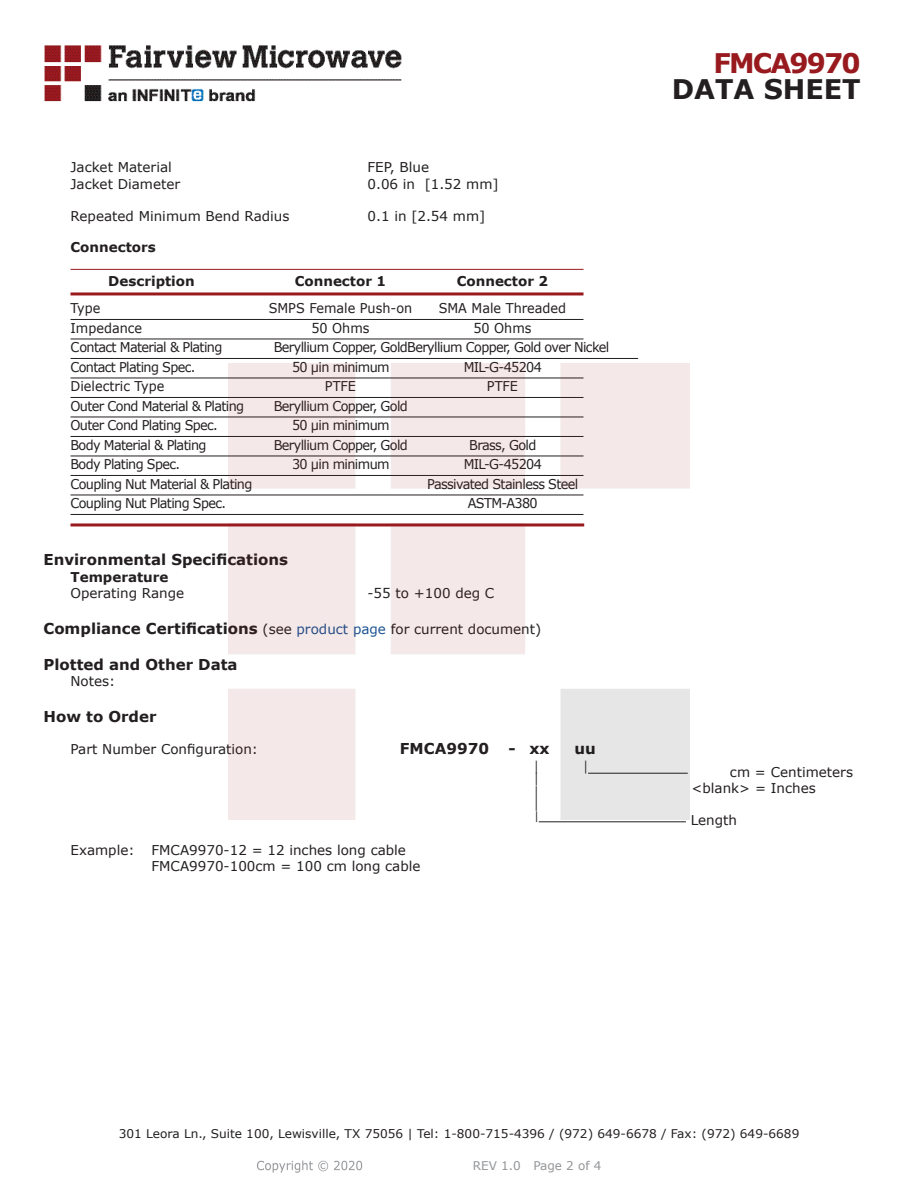
<style>
.page{position:relative;width:918px;height:1188px;background:#fff}
.page>*{position:absolute;margin:0;border:0;box-sizing:border-box;transform-origin:0 0}
.t1{font:700 27px "Verdana";color:#231f20}
.FM{font:700 27px "Verdana";letter-spacing:-.07em;color:#981a1e}
.Specs_Para{font:25.8px "Verdana";color:#231f20;scale:.39 1}
.Head1_for_Compliance{font:700 15px "Verdana";color:#231f20}
.Head1{font:700 15px "Verdana";color:#231f20}
.Specs_Para-2{font:700 15px "Verdana";color:#231f20}
.Table_Body_Connector{font:13.5px "Verdana";letter-spacing:-.05em;color:#231f20;scale:.95 1}
.Specs_Para-3{font:13.5px "Verdana";color:#231f20}
.Table_Body_Connector-2{font:13.5px "Verdana";color:#231f20;scale:.95 1}
.Table_Header_Connect{font:700 13.5px "Verdana";color:#231f20}
.Head2_after_Head1{font:700 13.5px "Verdana";color:#231f20}
.Head2{font:700 13.5px "Verdana";color:#231f20}
.Specs_Para-4{font:13.5px "Verdana";color:#231f20;scale:.75 1}
.t2{font:12px "Verdana";color:#231f20}
.REV_Info{font:12px "Verdana";color:#939598}
.Specs_Para-5{font:11.25px "Verdana";color:#231f20;scale:.86 1}
.s1{font-weight:400;font-size:13.5px}
.s2{font-weight:400;font-size:13.5px;color:#1a5392}
</style>
<div class="page">
<hr style="left:70px;top:269px;width:514px;height:1px;background:#981a1e">
<hr style="left:70px;top:292px;width:514px;height:3px;background:#981a1e">
<hr style="left:70px;top:319px;width:514px;height:1px;background:#231f20">
<hr style="left:70px;top:339px;width:514px;height:1px;background:#231f20">
<hr style="left:70px;top:358px;width:568px;height:1px;background:#231f20">
<hr style="left:70px;top:378px;width:514px;height:1px;background:#231f20">
<hr style="left:70px;top:397px;width:514px;height:1px;background:#231f20">
<hr style="left:70px;top:417px;width:514px;height:1px;background:#231f20">
<hr style="left:70px;top:436px;width:514px;height:1px;background:#231f20">
<hr style="left:70px;top:456px;width:514px;height:1px;background:#231f20">
<hr style="left:70px;top:475px;width:514px;height:1px;background:#231f20">
<hr style="left:70px;top:495px;width:514px;height:1px;background:#231f20">
<hr style="left:70px;top:514px;width:514px;height:1px;background:#231f20">
<hr style="left:70px;top:523px;width:514px;height:3px;background:#981a1e">
<hr style="left:539px;top:821px;width:147px;height:1px;background:#231f20">
<img style="left:257px;top:1160px;width:106px;height:13px">
<img style="left:228px;top:364px;width:462px;height:456px">
<img style="left:44px;top:45px;width:358px;height:57px">
<p class="Specs_Para-3" style="left:70px;top:158px;width:103px">Jacket Material</p>
<p class="Specs_Para-3" style="left:368px;top:158px;width:63px">FEP, Blue</p>
<p class="Specs_Para-3" style="left:70px;top:174px;width:111px">Jacket Diameter</p>
<p class="Specs_Para-3" style="left:368px;top:174px;width:133px">0.06 in [1.52 mm]</p>
<p class="Specs_Para-3" style="left:70px;top:207px;width:220px">Repeated Minimum Bend Radius</p>
<p class="Specs_Para-3" style="left:368px;top:207px;width:119px">0.1 in [2.54 mm]</p>
<p class="Head2" style="left:70px;top:238px;width:87px">Connectors</p>
<p class="Table_Header_Connect" style="left:108px;top:272px;width:88px">Description</p>
<p class="Table_Header_Connect" style="left:295px;top:272px;width:93px">Connector 1</p>
<p class="Table_Header_Connect" style="left:457px;top:272px;width:93px">Connector 2</p>
<p class="Table_Body_Connector" style="left:70px;top:299px;width:33px">Type</p>
<p class="Table_Body_Connector-2" style="left:269px;top:299px;width:153px">SMPS Female Push-on</p>
<p class="Table_Body_Connector-2" style="left:439px;top:299px;width:136px">SMA Male Threaded</p>
<p class="Table_Body_Connector-2" style="left:70px;top:319px;width:77px">Impedance</p>
<p class="Table_Body_Connector" style="left:311px;top:319px;width:63px">50 Ohms</p>
<p class="Table_Body_Connector" style="left:473px;top:319px;width:63px">50 Ohms</p>
<p class="Table_Body_Connector" style="left:70px;top:338px;width:161px">Contact Material &amp; Plating</p>
<p class="Table_Body_Connector" style="left:274px;top:338px;width:355px">Beryllium Copper, GoldBeryllium Copper, Gold over Nickel</p>
<p class="Table_Body_Connector" style="left:70px;top:358px;width:133px">Contact Plating Spec.</p>
<p class="Table_Body_Connector" style="left:292px;top:358px;width:104px">50 µin minimum</p>
<p class="Table_Body_Connector" style="left:464px;top:358px;width:84px">MIL-G-45204</p>
<p class="Table_Body_Connector-2" style="left:70px;top:377px;width:100px">Dielectric Type</p>
<p class="Table_Body_Connector" style="left:325px;top:377px;width:34px">PTFE</p>
<p class="Table_Body_Connector" style="left:487px;top:377px;width:34px">PTFE</p>
<p class="Table_Body_Connector" style="left:70px;top:397px;width:184px">Outer Cond Material &amp; Plating</p>
<p class="Table_Body_Connector" style="left:274px;top:397px;width:143px">Beryllium Copper, Gold</p>
<p class="Table_Body_Connector" style="left:70px;top:416px;width:157px">Outer Cond Plating Spec.</p>
<p class="Table_Body_Connector" style="left:292px;top:416px;width:104px">50 µin minimum</p>
<p class="Table_Body_Connector" style="left:70px;top:436px;width:145px">Body Material &amp; Plating</p>
<p class="Table_Body_Connector" style="left:274px;top:436px;width:143px">Beryllium Copper, Gold</p>
<p class="Table_Body_Connector" style="left:469px;top:436px;width:72px">Brass, Gold</p>
<p class="Table_Body_Connector" style="left:70px;top:455px;width:117px">Body Plating Spec.</p>
<p class="Table_Body_Connector" style="left:292px;top:455px;width:104px">30 µin minimum</p>
<p class="Table_Body_Connector" style="left:464px;top:455px;width:84px">MIL-G-45204</p>
<p class="Table_Body_Connector" style="left:70px;top:475px;width:193px">Coupling Nut Material &amp; Plating</p>
<p class="Table_Body_Connector" style="left:427px;top:475px;width:160px">Passivated Stainless Steel</p>
<p class="Table_Body_Connector" style="left:70px;top:494px;width:165px">Coupling Nut Plating Spec.</p>
<p class="Table_Body_Connector" style="left:468px;top:494px;width:75px">ASTM-A380</p>
<p class="FM" style="left:714px;top:44px;width:149px">FMCA9970</p>
<p class="t1" style="left:672px;top:70px;width:191px">DATA SHEET</p>
<p class="Head1" style="left:44px;top:549px;width:246px">Environmental Specifications</p>
<p class="Head2_after_Head1" style="left:70px;top:567px;width:100px">Temperature</p>
<p class="Specs_Para-3" style="left:70px;top:584px;width:115px">Operating Range</p>
<p class="Specs_Para-3" style="left:368px;top:584px;width:128px">-55 to +100 deg C</p>
<p class="Head1_for_Compliance" style="left:44px;top:618px;width:499px">Compliance Certifications <span class="s1">(see</span> <span class="s2">product page</span> <span class="s1">for current document)</span></p>
<p class="Head1_for_Compliance" style="left:44px;top:654px;width:196px">Plotted and Other Data</p>
<p class="Specs_Para-3" style="left:70px;top:672px;width:46px">Notes:</p>
<p class="Head1_for_Compliance" style="left:44px;top:706px;width:115px">How to Order</p>
<p class="Specs_Para-3" style="left:70px;top:739px;width:189px">Part Number Configuration:</p>
<p class="Specs_Para-2" style="left:400px;top:737px;width:91px">FMCA9970</p>
<p class="Specs_Para-2" style="left:509px;top:737px;width:43px">- xx</p>
<p class="Specs_Para-2" style="left:575px;top:737px;width:23px">uu</p>
<p class="Specs_Para-4" style="left:534px;top:756px;width:8px">|</p>
<p class="Specs_Para-4" style="left:584px;top:756px;width:8px">|</p>
<p class="Specs_Para-3" style="left:730px;top:762px;width:125px">cm = Centimeters</p>
<p class="Specs_Para-4" style="left:534px;top:769px;width:8px">|</p>
<p class="Specs_Para-3" style="left:692px;top:779px;width:126px">&lt;blank&gt; = Inches</p>
<p class="Specs_Para" style="left:534px;top:779px;width:13px">|</p>
<p class="Specs_Para-5" style="left:534px;top:808px;width:7px">|</p>
<p class="Specs_Para-3" style="left:691px;top:811px;width:48px">Length</p>
<p class="Specs_Para-3" style="left:70px;top:841px;width:66px">Example:</p>
<p class="Specs_Para-3" style="left:152px;top:841px;width:256px">FMCA9970-12 = 12 inches long cable</p>
<p class="Specs_Para-3" style="left:152px;top:857px;width:271px">FMCA9970-100cm = 100 cm long cable</p>
<p class="t2" style="left:119px;top:1125px;width:682px">301 Leora Ln., Suite 100, Lewisville, TX 75056 | Tel: 1-800-715-4396 / (972) 649-6678 / Fax: (972) 649-6689</p>
<p class="REV_Info" style="left:473px;top:1157px;width:130px">REV 1.0 Page 2 of 4</p>
</div>
